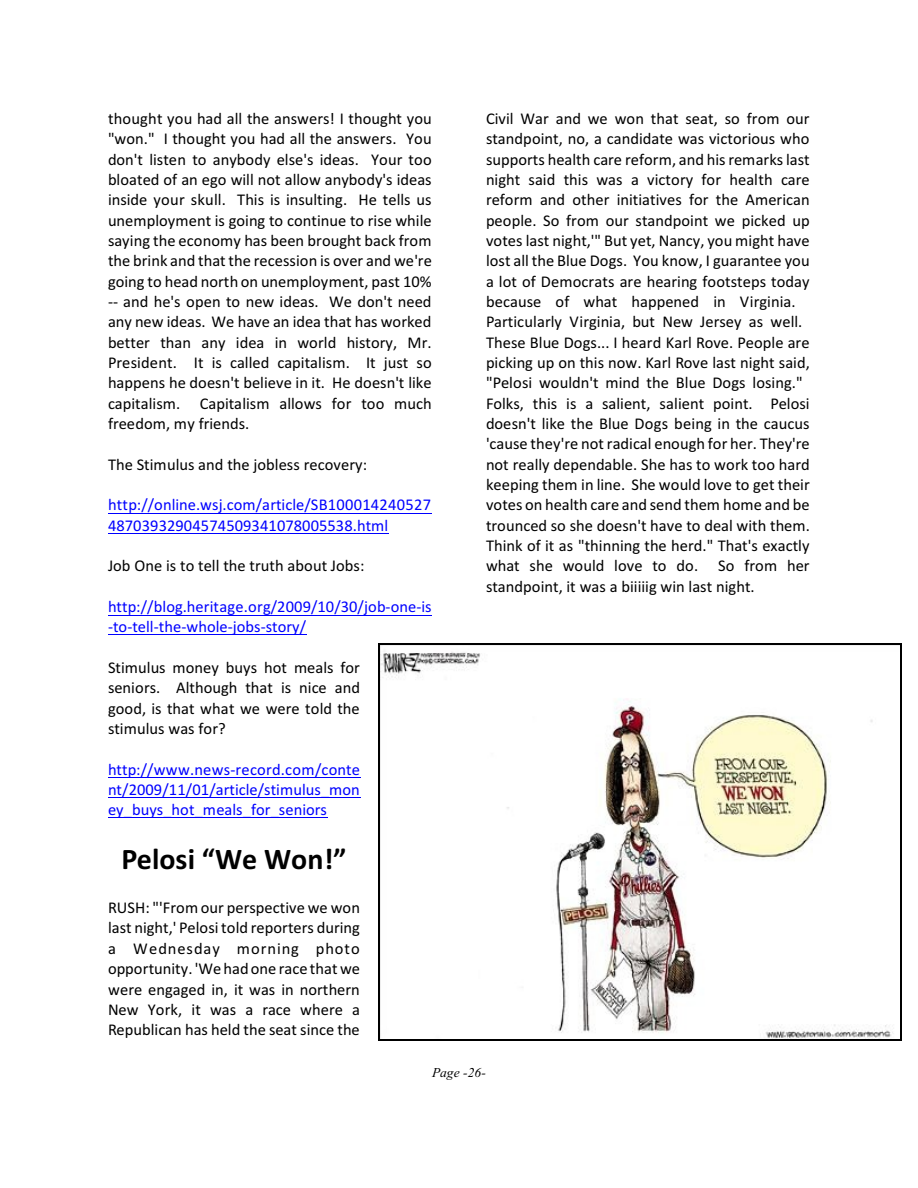
<style>
.page{position:relative;width:918px;height:1188px;background:#fff}
.page>*{position:absolute;margin:0;border:0;box-sizing:border-box;transform-origin:0 0}
.t1{font:700 30px "Calibri";color:#000}
.t2{font:16.5px/20.4px "Calibri";color:#000;text-align:justify}
.t3{font:16.5px/20.4px "Calibri";color:#00f}
.t4{font:italic 13.5px "Times New Roman";color:#000}
</style>
<div class="page">
<hr style="left:108px;top:513px;width:324px;height:1px;background:#00f">
<hr style="left:108px;top:533px;width:281px;height:1px;background:#00f">
<hr style="left:108px;top:615px;width:324px;height:1px;background:#00f">
<hr style="left:108px;top:634px;width:199px;height:1px;background:#00f">
<hr style="left:108px;top:777px;width:252px;height:1px;background:#00f">
<hr style="left:108px;top:797px;width:252px;height:1px;background:#00f">
<hr style="left:108px;top:818px;width:219px;height:1px;background:#00f">
<img style="left:380px;top:645px;width:521px;height:394px">
<hr style="left:378px;top:643px;width:1px;height:397px;background:#000">
<hr style="left:901px;top:643px;width:1px;height:397px;background:#000">
<hr style="left:378px;top:643px;width:524px;height:2px;background:#000">
<hr style="left:378px;top:1039px;width:524px;height:2px;background:#000">
<p class="t2" style="left:108px;top:110px;width:325px">thought you had all the answers! I thought you "won." I thought you had all the answers. You don't listen to anybody else's ideas. Your too bloated of an ego will not allow anybody's ideas inside your skull. This is insulting. He tells us unemployment is going to continue to rise while saying the economy has been brought back from the brink and that the recession is over and we're going to head north on unemployment, past 10% -- and he's open to new ideas. We don't need any new ideas. We have an idea that has worked better than any idea in world history, Mr.<br>President. It is called capitalism. It just so happens he doesn't believe in it. He doesn't like capitalism. Capitalism allows for too much freedom, my friends.</p>
<p class="t2" style="left:108px;top:455px;width:261px">The Stimulus and the jobless recovery:</p>
<p class="t3" style="left:108px;top:496px;width:325px">http://online.wsj.com/article/SB100014240527<br>48703932904574509341078005538.html</p>
<p class="t2" style="left:108px;top:557px;width:258px">Job One is to tell the truth about Jobs:</p>
<p class="t3" style="left:108px;top:598px;width:325px">http://blog.heritage.org/2009/10/30/job-one-is -to-tell-the-whole-jobs-story/</p>
<p class="t2" style="left:108px;top:659px;width:254px">Stimulus money buys hot meals for seniors. Although that is nice and good, is that what we were told the stimulus was for?</p>
<p class="t3" style="left:108px;top:760px;width:254px;text-align:justify">http://www.news-record.com/conte nt/2009/11/01/article/stimulus_mon ey_buys_hot_meals_for_seniors</p>
<h1 class="t1" style="left:122px;top:846px;width:227px">Pelosi “We Won!”</h1>
<p class="t2" style="left:108px;top:899px;width:254px">RUSH: "'From our perspective we won last night,' Pelosi told reporters during a Wednesday morning photo opportunity. 'We had one race that we were engaged in, it was in northern New York, it was a race where a Republican has held the seat since the</p>
<p class="t2" style="left:486px;top:110px;width:326px;text-align:left">Civil War and we won that seat, so from our standpoint, no, a candidate was victorious who supports health care reform, and his remarks last night said this was a victory for health care reform and other initiatives for the American people. So from our standpoint we picked up votes last night,'" But yet, Nancy, you might have lost all the Blue Dogs. You know, I guarantee you a lot of Democrats are hearing footsteps today because of what happened in Virginia.<br>Particularly Virginia, but New Jersey as well.<br>These Blue Dogs... I heard Karl Rove. People are picking up on this now. Karl Rove last night said, "Pelosi wouldn't mind the Blue Dogs losing." Folks, this is a salient, salient point. Pelosi doesn't like the Blue Dogs being in the caucus 'cause they're not radical enough for her. They're not really dependable. She has to work too hard keeping them in line. She would love to get their votes on health care and send them home and be trounced so she doesn't have to deal with them.<br>Think of it as "thinning the herd." That's exactly what she would love to do. So from her standpoint, it was a biiiiig win last night.</p>
<p class="t4" style="left:432px;top:1067px;width:55px">Page -26-</p>
</div>
